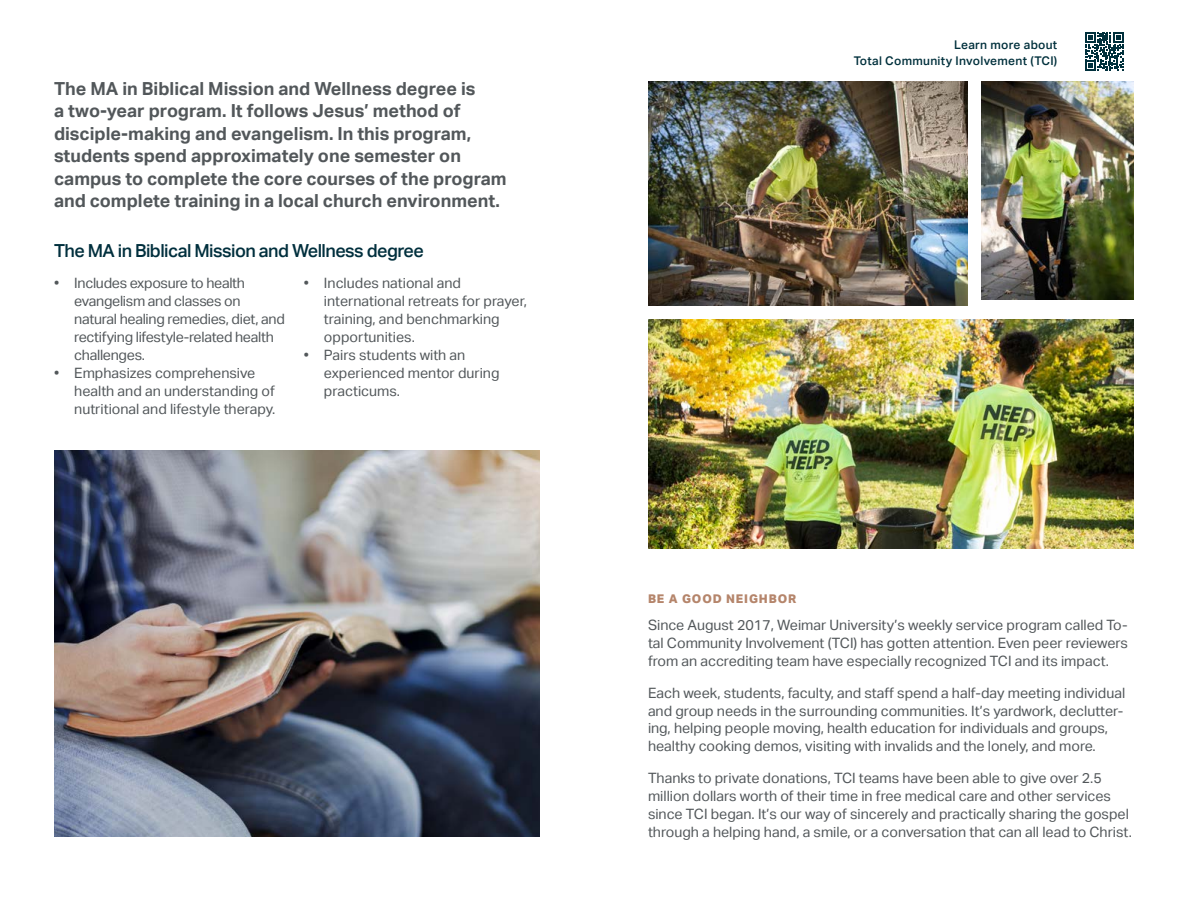
<style>
.page{position:relative;width:1188px;height:918px;background:#fff}
.page>*{position:absolute;margin:0;border:0;box-sizing:border-box;transform-origin:0 0}
.t1{font:700 18px/22.5px "Aktiv Grotesk";color:#52575a}
.t2{font:500 18px "Aktiv Grotesk";letter-spacing:-.03em;color:#002f3d}
.t3{font:14.25px/18px "Aktiv Grotesk";color:#52575a}
.t4{font:14.25px/18px "Aktiv Grotesk";letter-spacing:-.02em;color:#52575a}
.t5{font:500 12px/16.5px "Aktiv Grotesk";letter-spacing:.025em;color:#00303c;text-align:right}
.t6{font:800 12px "Aktiv Grotesk";letter-spacing:.075em;color:#b5856b}
</style>
<div class="page">
<img style="left:54px;top:450px;width:486px;height:387px">
<img style="left:648px;top:320px;width:486px;height:229px">
<img style="left:648px;top:81px;width:320px;height:225px">
<img style="left:981px;top:81px;width:153px;height:218px">
<svg style="left:1085px;top:32px;width:39px;height:39px"></svg>
<p class="t1" style="left:54px;top:77px;width:454px">The MA in Biblical Mission and Wellness degree is<br>a two-year program. It follows Jesus’ method of disciple-making and evangelism. In this program, students spend approximately one semester on campus to complete the core courses of the program and complete training in a local church environment.</p>
<p class="t2" style="left:54px;top:240px;width:371px">The MA in Biblical Mission and Wellness degree</p>
<p class="t4" style="left:74px;top:274px;width:212px;text-indent:-20px">• Includes exposure to health evangelism and classes on natural healing remedies, diet, and rectifying lifestyle-related health challenges.</p>
<p class="t3" style="left:74px;top:364px;width:202px;text-indent:-20px">• Emphasizes comprehensive health and an understanding of nutritional and lifestyle therapy.</p>
<p class="t3" style="left:324px;top:274px;width:205px;text-indent:-20px">• Includes national and international retreats for prayer, training, and benchmarking opportunities.</p>
<p class="t3" style="left:324px;top:346px;width:177px;text-indent:-20px">• Pairs students with an experienced mentor during practicums.</p>
<p class="t5" style="left:854px;top:36px;width:205px">Learn more about<br>Total Community Involvement (TCI)</p>
<p class="t6" style="left:648px;top:592px;width:150px">BE A GOOD NEIGHBOR</p>
<p class="t3" style="left:648px;top:616px;width:482px;text-align:justify">Since August 2017, Weimar University’s weekly service program called To&shy;tal Community Involvement (TCI) has gotten attention. Even peer reviewers from an accrediting team have especially recognized TCI and its impact.</p>
<p class="t3" style="left:648px;top:684px;width:479px">Each week, students, faculty, and staff spend a half-day meeting individual and group needs in the surrounding communities. It’s yardwork, declutter&shy;ing, helping people moving, health education for individuals and groups, healthy cooking demos, visiting with invalids and the lonely, and more.</p>
<p class="t3" style="left:648px;top:769px;width:485px">Thanks to private donations, TCI teams have been able to give over 2.5 million dollars worth of their time in free medical care and other services since TCI began. It’s our way of sincerely and practically sharing the gospel through a helping hand, a smile, or a conversation that can all lead to Christ.</p>
</div>
